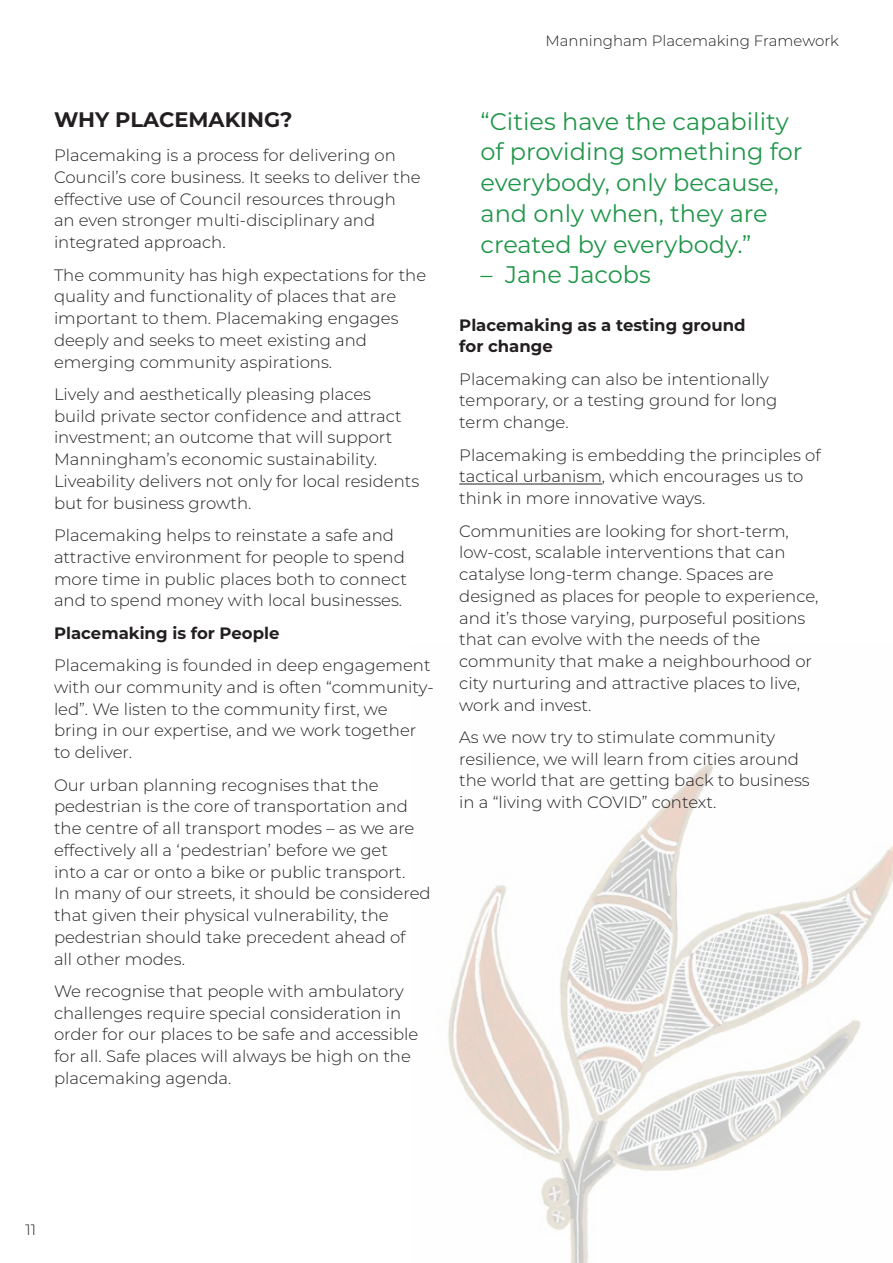
<style>
.page{position:relative;width:893px;height:1263px;background:#fff}
.page>*{position:absolute;margin:0;border:0;box-sizing:border-box;transform-origin:0 0}
.PF_body_copy{font:24px/30.8px "Montserrat";color:#209649}
.t1{font:700 21px "Montserrat";color:#231f20}
.PF_body_copy-2{font:300 16.5px/21.8px "Montserrat";color:#231f20}
.PF_body_copy-3{font:700 16.5px/21.8px "Montserrat";color:#231f20}
.t2{font:300 15px "Montserrat";color:#231f20}
</style>
<div class="page">
<img style="left:448px;top:760px;width:445px;height:503px">
<hr style="left:459px;top:484px;width:143px;height:1px;background:#231f20">
<h2 class="t1" style="left:54px;top:104px;width:240px">WHY PLACEMAKING?</h2>
<p class="PF_body_copy-2" style="left:54px;top:144px;width:368px">Placemaking is a process for delivering on Council’s core business. It seeks to deliver the effective use of Council resources through<br>an even stronger multi-disciplinary and integrated approach.</p>
<p class="PF_body_copy-2" style="left:54px;top:263px;width:374px">The community has high expectations for the quality and functionality of places that are important to them. Placemaking engages deeply and seeks to meet existing and emerging community aspirations.</p>
<p class="PF_body_copy-2" style="left:54px;top:383px;width:367px">Lively and aesthetically pleasing places<br>build private sector confidence and attract investment; an outcome that will support Manningham’s economic sustainability.<br>Liveability delivers not only for local residents but for business growth.</p>
<p class="PF_body_copy-2" style="left:54px;top:524px;width:354px">Placemaking helps to reinstate a safe and attractive environment for people to spend more time in public places both to connect and to spend money with local businesses.</p>
<p class="PF_body_copy-3" style="left:54px;top:621px;width:227px">Placemaking is for People</p>
<p class="PF_body_copy-2" style="left:54px;top:654px;width:381px">Placemaking is founded in deep engagement with our community and is often “community&shy;led”. We listen to the community first, we bring in our expertise, and we work together to deliver.</p>
<p class="PF_body_copy-2" style="left:54px;top:773px;width:378px">Our urban planning recognises that the pedestrian is the core of transportation and the centre of all transport modes – as we are effectively all a ‘pedestrian’ before we get<br>into a car or onto a bike or public transport.<br>In many of our streets, it should be considered that given their physical vulnerability, the pedestrian should take precedent ahead of<br>all other modes.</p>
<p class="PF_body_copy-2" style="left:54px;top:980px;width:366px">We recognise that people with ambulatory challenges require special consideration in order for our places to be safe and accessible for all. Safe places will always be high on the placemaking agenda.</p>
<p class="t2" style="left:545px;top:31px;width:295px">Manningham Placemaking Framework</p>
<p class="PF_body_copy" style="left:480px;top:105px;width:323px">“Cities have the capability of providing something for everybody, only because, and only when, they are created by everybody.”</p>
<p class="PF_body_copy" style="left:480px;top:259px;width:172px">– Jane Jacobs</p>
<p class="PF_body_copy-3" style="left:459px;top:313px;width:288px">Placemaking as a testing ground for change</p>
<p class="PF_body_copy-2" style="left:459px;top:367px;width:320px">Placemaking can also be intentionally temporary, or a testing ground for long term change.</p>
<p class="PF_body_copy-2" style="left:459px;top:443px;width:363px">Placemaking is embedding the principles of tactical urbanism, which encourages us to think in more innovative ways.</p>
<p class="PF_body_copy-2" style="left:459px;top:519px;width:361px">Communities are looking for short-term, low-cost, scalable interventions that can catalyse long-term change. Spaces are designed as places for people to experience, and it’s those varying, purposeful positions that can evolve with the needs of the community that make a neighbourhood or city nurturing and attractive places to live, work and invest.</p>
<p class="PF_body_copy-2" style="left:459px;top:726px;width:352px">As we now try to stimulate community resilience, we will learn from cities around the world that are getting back to business in a “living with COVID” context.</p>
<p class="t2" style="left:26px;top:1220px;width:12px">11</p>
</div>
